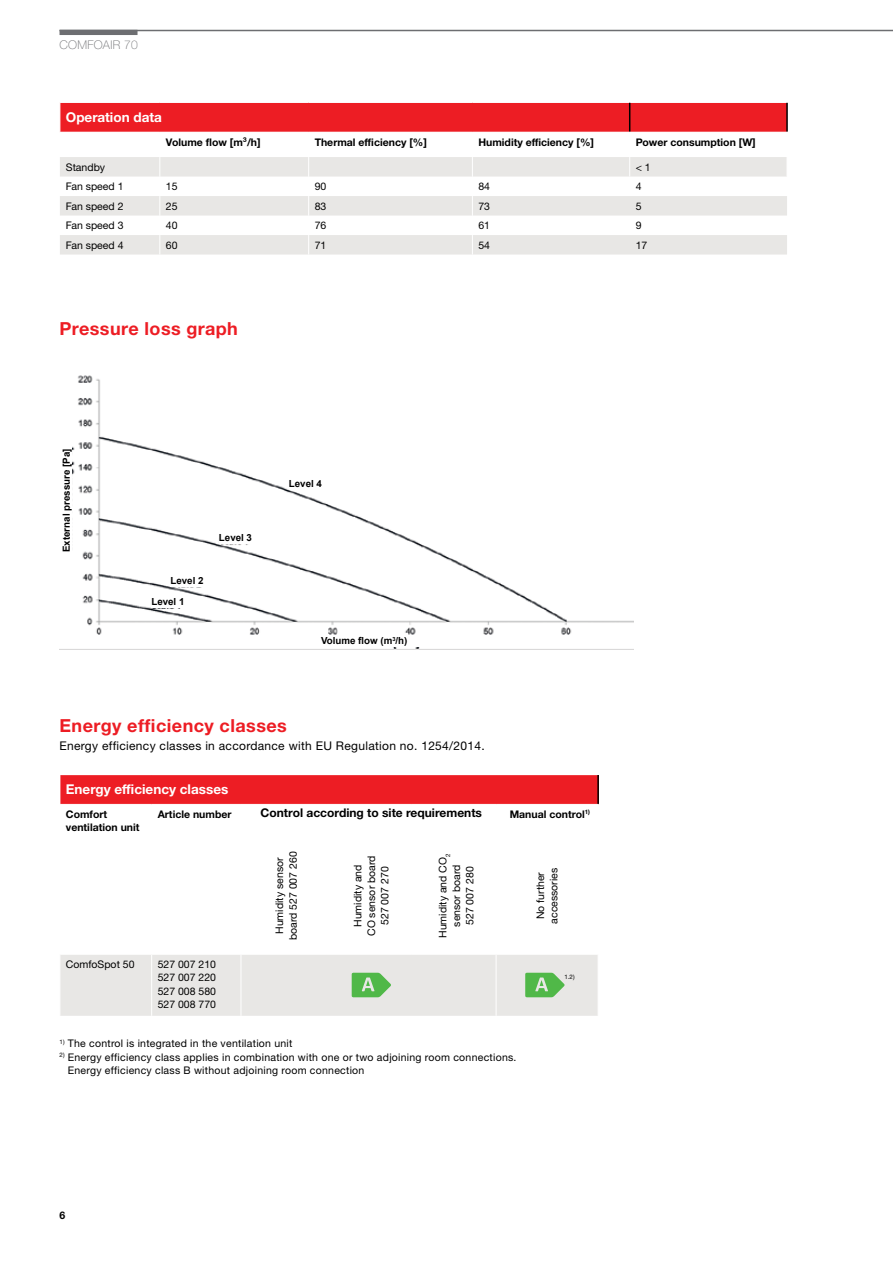
<style>
.page{position:relative;width:893px;height:1263px;background:#fff}
.page>*{position:absolute;margin:0;border:0;box-sizing:border-box;transform-origin:0 0}
.t1{font:700 18px "Helvetica Neue LTW1 G";letter-spacing:.025em;color:#ed1d24}
.t2{font:700 13.5px "Helvetica Neue LTW1 G";color:#fff}
.t3{font:12px "Helvetica Neuefor Zehnder";letter-spacing:.025em;color:#000}
.t4{font:700 12px "Helvetica Neue LTW1 G";color:#000}
.t5{font:100 12px "Helvetica Neue LTW1 G";letter-spacing:.025em;color:#6d6e71}
.t6{font:10.5px/13.5px "Helvetica Neuefor Zehnder";color:#000;text-align:center}
.t7{font:10.5px/13.5px "Helvetica Neuefor Zehnder";letter-spacing:.025em;color:#000}
.t8{font:700 10.5px/13.5px "Helvetica Neue LTW1 G";color:#000}
.t9{font:700 9.75px/20.9px "Arial";color:#000}
.t10{font:6.15px "Helvetica Neuefor Zehnder";color:#000}
</style>
<div class="page">
<hr style="left:60px;top:30px;width:833px;height:1px;background:#6d6e71">
<div style="left:60px;top:30px;width:78px;height:5px;background:#6d6e71"></div>
<svg style="left:60px;top:157px;width:727px;height:98px;fill:#e8e7e5"></svg>
<svg style="left:159px;top:157px;width:1px;height:98px"></svg>
<svg style="left:308px;top:157px;width:1px;height:98px"></svg>
<svg style="left:472px;top:157px;width:1px;height:98px"></svg>
<svg style="left:629px;top:157px;width:1px;height:20px"></svg>
<svg style="left:60px;top:102px;width:727px;height:30px;background:#ed262d"></svg>
<hr style="left:786px;top:103px;width:2px;height:29px;background:#000">
<img style="left:72px;top:375px;width:562px;height:274px">
<svg style="left:60px;top:775px;width:537px;height:29px;background:#ed1f26"></svg>
<hr style="left:597px;top:775px;width:2px;height:29px;background:#000">
<div style="left:60px;top:955px;width:538px;height:61px;background:#e8e7e5"></div>
<div style="left:321px;top:637px;width:130px;height:10px;background:#fff"></div>
<div style="left:289px;top:480px;width:130px;height:10px;background:#fff"></div>
<div style="left:219px;top:534px;width:130px;height:9px;background:#fff"></div>
<div style="left:171px;top:577px;width:129px;height:9px;background:#fff"></div>
<div style="left:151px;top:598px;width:48px;height:9px;background:#fff"></div>
<p class="t5" style="left:60px;top:37px;width:80px">COMFOAIR 70</p>
<p class="t2" style="left:66px;top:109px;width:98px">Operation data</p>
<p class="t8" style="left:166px;top:135px;width:96px">Volume flow [m³/h]</p>
<p class="t8" style="left:315px;top:135px;width:114px">Thermal efficiency [%]</p>
<p class="t8" style="left:478px;top:135px;width:117px">Humidity efficiency [%]</p>
<p class="t8" style="left:636px;top:135px;width:122px">Power consumption [W]</p>
<p class="t6" style="left:66px;top:160px;width:41px">Standby</p>
<p class="t6" style="left:636px;top:160px;width:17px">&lt; 1</p>
<p class="t6" style="left:66px;top:179px;width:59px">Fan speed 1</p>
<p class="t6" style="left:166px;top:179px;width:13px">15</p>
<p class="t6" style="left:315px;top:179px;width:13px">90</p>
<p class="t6" style="left:478px;top:179px;width:13px">84</p>
<p class="t6" style="left:636px;top:179px;width:7px">4</p>
<p class="t6" style="left:66px;top:199px;width:59px">Fan speed 2</p>
<p class="t6" style="left:166px;top:199px;width:13px">25</p>
<p class="t6" style="left:315px;top:199px;width:13px">83</p>
<p class="t6" style="left:478px;top:199px;width:13px">73</p>
<p class="t6" style="left:636px;top:199px;width:7px">5</p>
<p class="t6" style="left:66px;top:218px;width:59px">Fan speed 3</p>
<p class="t6" style="left:166px;top:218px;width:13px">40</p>
<p class="t6" style="left:315px;top:218px;width:13px">76</p>
<p class="t6" style="left:478px;top:218px;width:13px">61</p>
<p class="t6" style="left:636px;top:218px;width:7px">9</p>
<p class="t6" style="left:66px;top:238px;width:59px">Fan speed 4</p>
<p class="t6" style="left:166px;top:238px;width:13px">60</p>
<p class="t6" style="left:315px;top:238px;width:13px">71</p>
<p class="t6" style="left:478px;top:238px;width:13px">54</p>
<p class="t6" style="left:636px;top:238px;width:13px">17</p>
<h1 class="t1" style="left:60px;top:317px;width:180px">Pressure loss graph</h1>
<p class="t9" style="left:56px;top:552px;width:105px;rotate:-90deg">External pressure [Pa]</p>
<p class="t9" style="left:151px;top:570px;width:54px;text-indent:19px">Level 2<br>Level 1</p>
<p class="t9" style="left:219px;top:527px;width:35px">Level 3</p>
<p class="t9" style="left:289px;top:473px;width:35px">Level 4</p>
<p class="t9" style="left:321px;top:631px;width:88px">Volume flow (m<sup>3</sup>/h)</p>
<h1 class="t1" style="left:60px;top:715px;width:229px">Energy efficiency classes</h1>
<p class="t3" style="left:60px;top:738px;width:427px">Energy efficiency classes in accordance with EU Regulation no. 1254/2014.</p>
<p class="t2" style="left:66px;top:781px;width:164px">Energy efficiency classes</p>
<p class="t8" style="left:66px;top:807px;width:75px">Comfort ventilation unit</p>
<p class="t8" style="left:158px;top:807px;width:75px">Article number</p>
<p class="t4" style="left:261px;top:806px;width:223px">Control according to site requirements</p>
<p class="t8" style="left:510px;top:807px;width:82px">Manual control<sup>1)</sup></p>
<p class="t6" style="left:273px;top:940px;width:90px;rotate:-90deg">Humidity sensor board 527 007 260</p>
<p class="t6" style="left:351px;top:936px;width:82px;rotate:-90deg">Humidity and<br>CO sensor board<br>527 007 270</p>
<p class="t6" style="left:436px;top:938px;width:86px;rotate:-90deg">Humidity and CO<sub>2 </sub>sensor board<br>527 007 280</p>
<p class="t6" style="left:534px;top:924px;width:57px;rotate:-90deg">No further accessories</p>
<p class="t6" style="left:66px;top:957px;width:70px">ComfoSpot 50</p>
<p class="t6" style="left:158px;top:957px;width:60px;text-align:justify">527 007 210<br>527 007 220<br>527 008 580<br>527 008 770</p>
<p class="t7" style="left:60px;top:1037px;width:234px"><sup>1)</sup> The control is integrated in the ventilation unit</p>
<p class="t7" style="left:68px;top:1050px;width:450px;text-indent:-8px"><sup>2)</sup> Energy efficiency class applies in combination with one or two adjoining room connections.<br>Energy efficiency class B without adjoining room connection</p>
<p class="t10" style="left:564px;top:973px;width:12px">1.2)</p>
<p class="t8" style="left:60px;top:1209px;width:7px">6</p>
</div>
